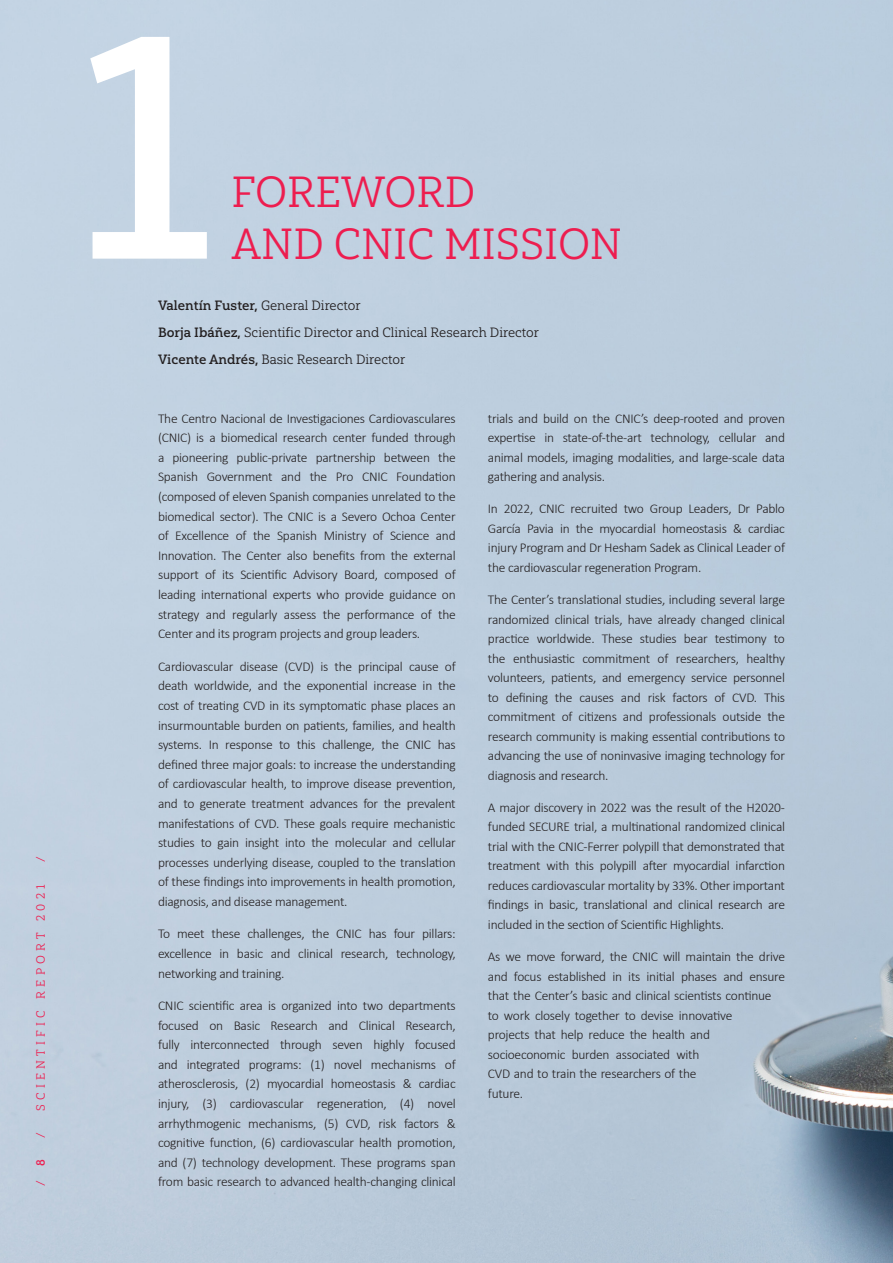
<style>
.page{position:relative;width:893px;height:1263px;background:#fff}
.page>*{position:absolute;margin:0;border:0;box-sizing:border-box;transform-origin:0 0}
.t1{font:316.8px "Yorkten Slab Nor Med";color:#fff}
.t2{font:43.5px/52.2px "Yorkten Slab Nor Boo";color:#ed1d4f}
.t3{font:300 13.5px/19.6px "Calibri";letter-spacing:-.02em;color:#231f20;text-align:justify}
.t4{font:13.5px "Yorkten Slab Nor Boo";color:#231f20}
.t5{font:13.5px "Yorkten Slab Nor Med";color:#231f20}
.t6{font:12px "Yorkten Slab Nor Boo";letter-spacing:.35em;color:#ed1d4f}
.t7{font:12px "Yorkten Slab Nor Med";color:#ed1d4f}
.s1{font-family:"Yorkten Slab Nor Boo"}
.s2{font-family:"Yorkten Slab Nor Med"}
</style>
<div class="page">
<img style="left:0;top:0;width:893px;height:1263px">
<p class="t6" style="left:34px;top:861px;width:7px;rotate:-90deg">/</p>
<p class="t6" style="left:34px;top:1111px;width:228px;rotate:-90deg">SCIENTIFIC REPORT 2021</p>
<p class="t6" style="left:34px;top:1138px;width:7px;rotate:-90deg">/</p>
<p class="t7" style="left:33px;top:1166px;width:8px;rotate:-90deg">8</p>
<p class="t6" style="left:34px;top:1186px;width:7px;rotate:-90deg">/</p>
<p class="t1" style="left:77px;top:-42px;width:140px">1</p>
<p class="t2" style="left:231px;top:166px;width:392px">FOREWORD<br>AND CNIC MISSION</p>
<p class="t5" style="left:158px;top:297px;width:204px">Valentín Fuster, <span class="s1">General Director</span></p>
<p class="t4" style="left:158px;top:324px;width:383px"><span class="s2">Borja Ibáñez,</span> Scientific Director and Clinical Research Director</p>
<p class="t4" style="left:158px;top:351px;width:249px"><span class="s2">Vicente Andrés,</span> Basic Research Director</p>
<p class="t3" style="left:158px;top:408px;width:299px">The Centro Nacional de Investigaciones Cardiovasculares (CNIC) is a biomedical research center funded through a pioneering public-private partnership between the Spanish Government and the Pro CNIC Foundation (composed of eleven Spanish companies unrelated to the biomedical sector). The CNIC is a Severo Ochoa Center of Excellence of the Spanish Ministry of Science and Innovation. The Center also benefits from the external support of its Scientific Advisory Board, composed of leading international experts who provide guidance on strategy and regularly assess the performance of the Center and its program projects and group leaders.</p>
<p class="t3" style="left:158px;top:656px;width:299px">Cardiovascular disease (CVD) is the principal cause of death worldwide, and the exponential increase in the cost of treating CVD in its symptomatic phase places an insurmountable burden on patients, families, and health systems. In response to this challenge, the CNIC has defined three major goals: to increase the understanding of cardiovascular health, to improve disease prevention, and to generate treatment advances for the prevalent manifestations of CVD. These goals require mechanistic studies to gain insight into the molecular and cellular processes underlying disease, coupled to the translation of these findings into improvements in health promotion, diagnosis, and disease management.</p>
<p class="t3" style="left:158px;top:924px;width:299px">To meet these challenges, the CNIC has four pillars: excellence in basic and clinical research, technology, networking and training.</p>
<p class="t3" style="left:158px;top:995px;width:299px">CNIC scientific area is organized into two departments focused on Basic Research and Clinical Research, fully interconnected through seven highly focused and integrated programs: (1) novel mechanisms of atherosclerosis, (2) myocardial homeostasis &amp; cardiac injury, (3) cardiovascular regeneration, (4) novel arrhythmogenic mechanisms, (5) CVD, risk factors &amp; cognitive function, (6) cardiovascular health promotion, and (7) technology development. These programs span from basic research to advanced health-changing clinical</p>
<p class="t3" style="left:488px;top:408px;width:299px">trials and build on the CNIC’s deep-rooted and proven expertise in state-of-the-art technology, cellular and animal models, imaging modalities, and large-scale data gathering and analysis.</p>
<p class="t3" style="left:488px;top:499px;width:299px">In 2022, CNIC recruited two Group Leaders, Dr Pablo García Pavia in the myocardial homeostasis &amp; cardiac injury Program and Dr Hesham Sadek as Clinical Leader of the cardiovascular regeneration Program.</p>
<p class="t3" style="left:488px;top:590px;width:299px">The Center’s translational studies, including several large randomized clinical trials, have already changed clinical practice worldwide. These studies bear testimony to the enthusiastic commitment of researchers, healthy volunteers, patients, and emergency service personnel to defining the causes and risk factors of CVD. This commitment of citizens and professionals outside the research community is making essential contributions to advancing the use of noninvasive imaging technology for diagnosis and research.</p>
<p class="t3" style="left:488px;top:797px;width:299px">A major discovery in 2022 was the result of the H2020- funded SECURE trial, a multinational randomized clinical trial with the CNIC-Ferrer polypill that demonstrated that treatment with this polypill after myocardial infarction reduces cardiovascular mortality by 33%. Other important findings in basic, translational and clinical research are included in the section of Scientific Highlights.</p>
<p class="t3" style="left:488px;top:947px;width:299px;text-align:left">As we move forward, the CNIC will maintain the drive and focus established in its initial phases and ensure that the Center’s basic and clinical scientists continue to work closely together to devise innovative<br>projects that help reduce the health and socioeconomic burden associated with<br>CVD and to train the researchers of the<br>future.</p>
</div>
